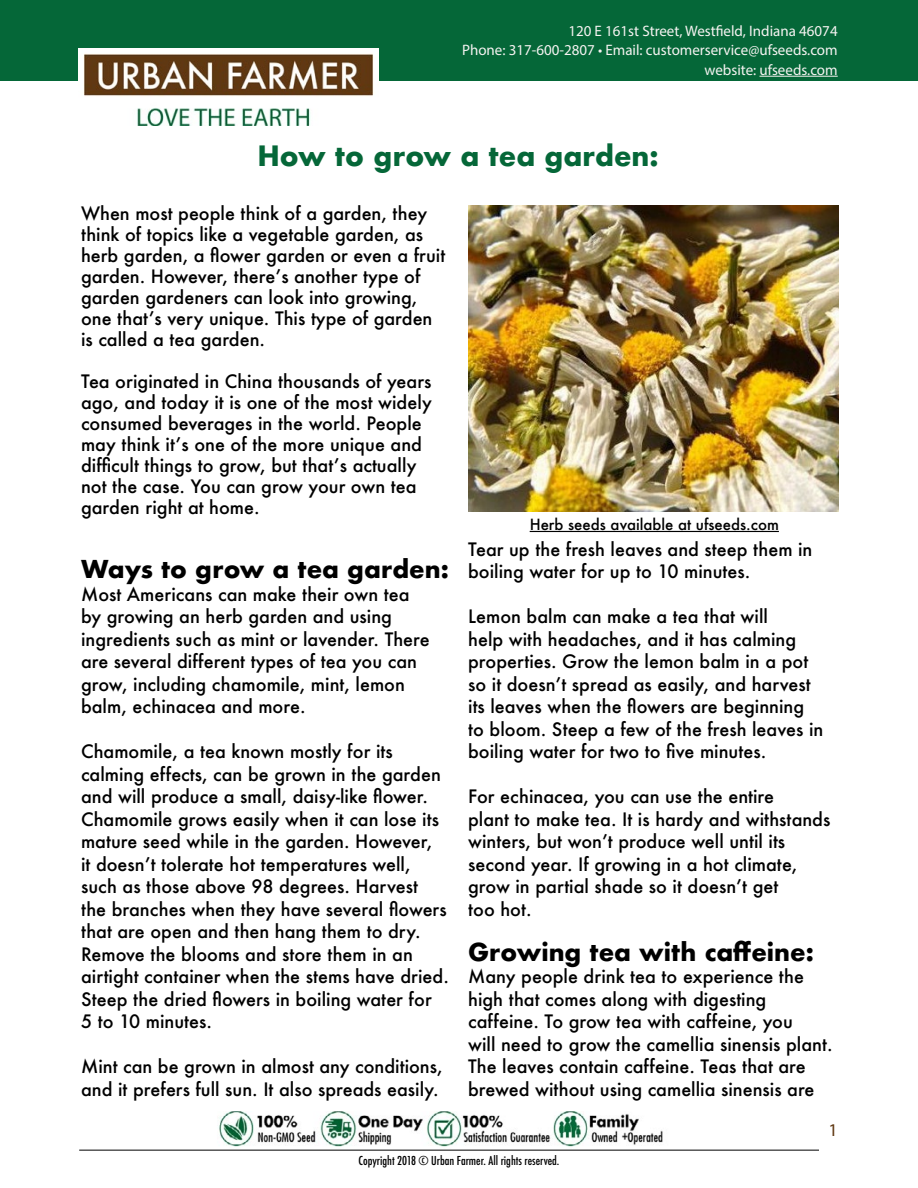
<style>
.page{position:relative;width:918px;height:1188px;background:#fff}
.page>*{position:absolute;margin:0;border:0;box-sizing:border-box;transform-origin:0 0}
.t1{font:700 27.3px "Futura";color:#056738}
.t2{font:700 24px "Futura";color:#000}
.t3{font:500 18px/22.5px "Futura";color:#000}
.t4{font:18px "Myriad Pro";color:#603812}
.t5{font:15.15px/19.5px "Myriad Pro";color:#f5f3f1;text-align:right}
.t6{font:500 15px "Futura";color:#000}
.t7{font:500 condensed 12px "Futura";color:#000}
</style>
<div class="page">
<hr style="left:79px;top:1150px;width:740px;height:1px;background:#000">
<img style="left:468px;top:205px;width:371px;height:307px">
<div style="left:0;top:0;width:918px;height:81px;background:#056738"></div>
<hr style="left:760px;top:76px;width:78px;height:1px;background:#f5f3f1">
<img style="left:219px;top:1111px;width:444px;height:36px">
<hr style="left:530px;top:531px;width:249px;height:1px;background:#000">
<img style="left:79px;top:48px;width:300px;height:77px">
<p class="t5" style="left:462px;top:21px;width:377px">120 E 161st Street, Westfield, Indiana 46074<br>Phone: 317-600-2807 • Email: customerservice@ufseeds.com website: ufseeds.com</p>
<h1 class="t1" style="left:257px;top:136px;width:403px">How to grow a tea garden:</h1>
<p class="t3" style="left:81px;top:202px;width:366px;line-height:21px">When most people think of a garden, they think of topics like a vegetable garden, as herb garden, a flower garden or even a fruit garden. However, there’s another type of garden gardeners can look into growing, one that’s very unique. This type of garden is called a tea garden.</p>
<p class="t3" style="left:81px;top:370px;width:352px;line-height:21px">Tea originated in China thousands of years ago, and today it is one of the most widely consumed beverages in the world. People may think it’s one of the more unique and difficult things to grow, but that’s actually not the case. You can grow your own tea garden right at home.</p>
<h2 class="t2" style="left:81px;top:552px;width:369px">Ways to grow a tea garden:</h2>
<p class="t3" style="left:81px;top:583px;width:350px">Most Americans can make their own tea by growing an herb garden and using ingredients such as mint or lavender. There are several different types of tea you can grow, including chamomile, mint, lemon balm, echinacea and more.</p>
<p class="t3" style="left:81px;top:740px;width:369px">Chamomile, a tea known mostly for its calming effects, can be grown in the garden and will produce a small, daisy-like flower.<br>Chamomile grows easily when it can lose its mature seed while in the garden. However,<br>it doesn’t tolerate hot temperatures well, such as those above 98 degrees. Harvest<br>the branches when they have several flowers that are open and then hang them to dry.<br>Remove the blooms and store them in an airtight container when the stems have dried.<br>Steep the dried flowers in boiling water for<br>5 to 10 minutes.</p>
<p class="t3" style="left:81px;top:1055px;width:363px">Mint can be grown in almost any conditions, and it prefers full sun. It also spreads easily.</p>
<p class="t6" style="left:530px;top:514px;width:251px">Herb seeds available at ufseeds.com</p>
<p class="t3" style="left:468px;top:537px;width:346px">Tear up the fresh leaves and steep them in boiling water for up to 10 minutes.</p>
<p class="t3" style="left:468px;top:605px;width:357px">Lemon balm can make a tea that will<br>help with headaches, and it has calming properties. Grow the lemon balm in a pot so it doesn’t spread as easily, and harvest its leaves when the flowers are beginning to bloom. Steep a few of the fresh leaves in boiling water for two to five minutes.</p>
<p class="t3" style="left:468px;top:785px;width:364px">For echinacea, you can use the entire<br>plant to make tea. It is hardy and withstands winters, but won’t produce well until its second year. If growing in a hot climate, grow in partial shade so it doesn’t get<br>too hot.</p>
<h2 class="t2" style="left:468px;top:934px;width:347px">Growing tea with caffeine:</h2>
<p class="t3" style="left:468px;top:965px;width:366px">Many people drink tea to experience the high that comes along with digesting caffeine. To grow tea with caffeine, you<br>will need to grow the camellia sinensis plant.<br>The leaves contain caffeine. Teas that are brewed without using camellia sinensis are</p>
<p class="t4" style="left:828px;top:1119px;width:11px">1</p>
<p class="t7" style="left:359px;top:1153px;width:202px">Copyright 2018 © Urban Farmer. All rights reserved.</p>
</div>
